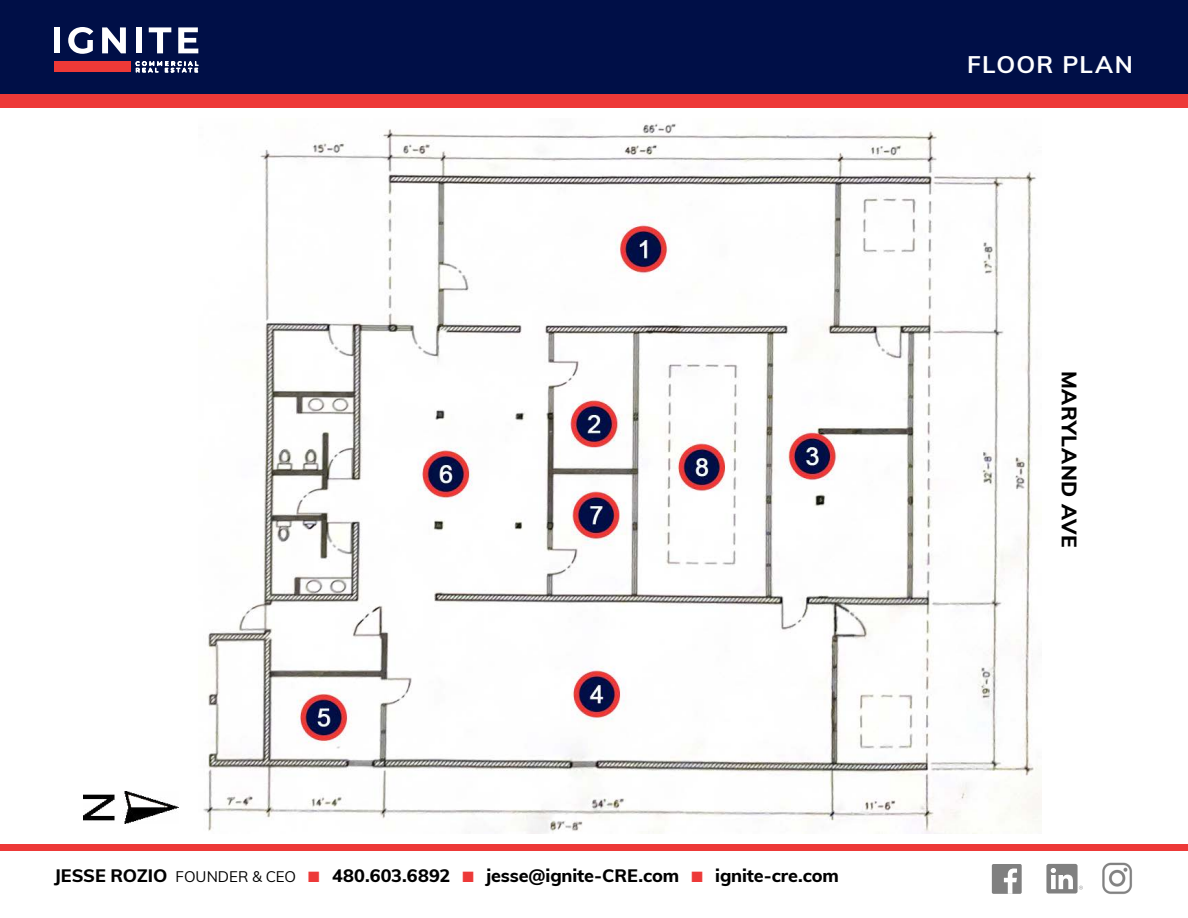
<style>
.page{position:relative;width:1188px;height:918px;background:#fff}
.page>*{position:absolute;margin:0;border:0;box-sizing:border-box;transform-origin:0 0}
.t1{font:700 24px "Muli";letter-spacing:.05em;color:#fff}
.t2{font:800 21px "Muli";letter-spacing:.025em;color:#000}
.t3{font:800 18px "Muli";letter-spacing:-.01em;color:#000}
.s1{font-weight:400;font-size:15px}
.s2{color:#ed3938}
</style>
<div class="page">
<div style="left:0;top:0;width:1188px;height:94px;background:#000f47"></div>
<div style="left:0;top:94px;width:1188px;height:14px;background:#ed3938"></div>
<div style="left:54px;top:27px;width:6px;height:26px;background:#fff"></div>
<svg style="left:68px;top:27px;width:25px;height:27px"></svg>
<svg style="left:102px;top:27px;width:24px;height:26px"></svg>
<div style="left:136px;top:27px;width:6px;height:26px;background:#fff"></div>
<svg style="left:149px;top:27px;width:22px;height:26px"></svg>
<svg style="left:178px;top:27px;width:20px;height:26px"></svg>
<div style="left:54px;top:61px;width:76px;height:11px;background:#ee3937"></div>
<svg style="left:135px;top:61px;width:64px;height:12px"></svg>
<div style="left:0;top:844px;width:1188px;height:6px;background:#ed3938"></div>
<img style="left:1102px;top:862px;width:30px;height:32px">
<div style="left:992px;top:864px;width:30px;height:30px;background:#808080;border-radius:2px"></div>
<svg style="left:1004px;top:869px;width:13px;height:25px"></svg>
<svg style="left:1079px;top:886px;width:4px;height:4px"></svg>
<div style="left:1046px;top:864px;width:32px;height:30px;background:#808080;border-radius:2px"></div>
<svg style="left:1051px;top:868px;width:22px;height:21px"></svg>
<img style="left:203px;top:123px;width:838px;height:711px">
<img style="left:83px;top:792px;width:95px;height:32px">
<p class="t3" style="left:54px;top:862px;width:786px">JESSE ROZIO <span class="s1">FOUNDER &amp; CEO</span> <span class="s2">■</span> 480.603.6892 <span class="s2">■</span> jesse@ignite-CRE.com <span class="s2">■</span> ignite-cre.com</p>
<h1 class="t1" style="left:967px;top:47px;width:167px">FLOOR PLAN</h1>
<p class="t2" style="left:1085px;top:371px;width:178px;rotate:90deg">MARYLAND AVE</p>
</div>
